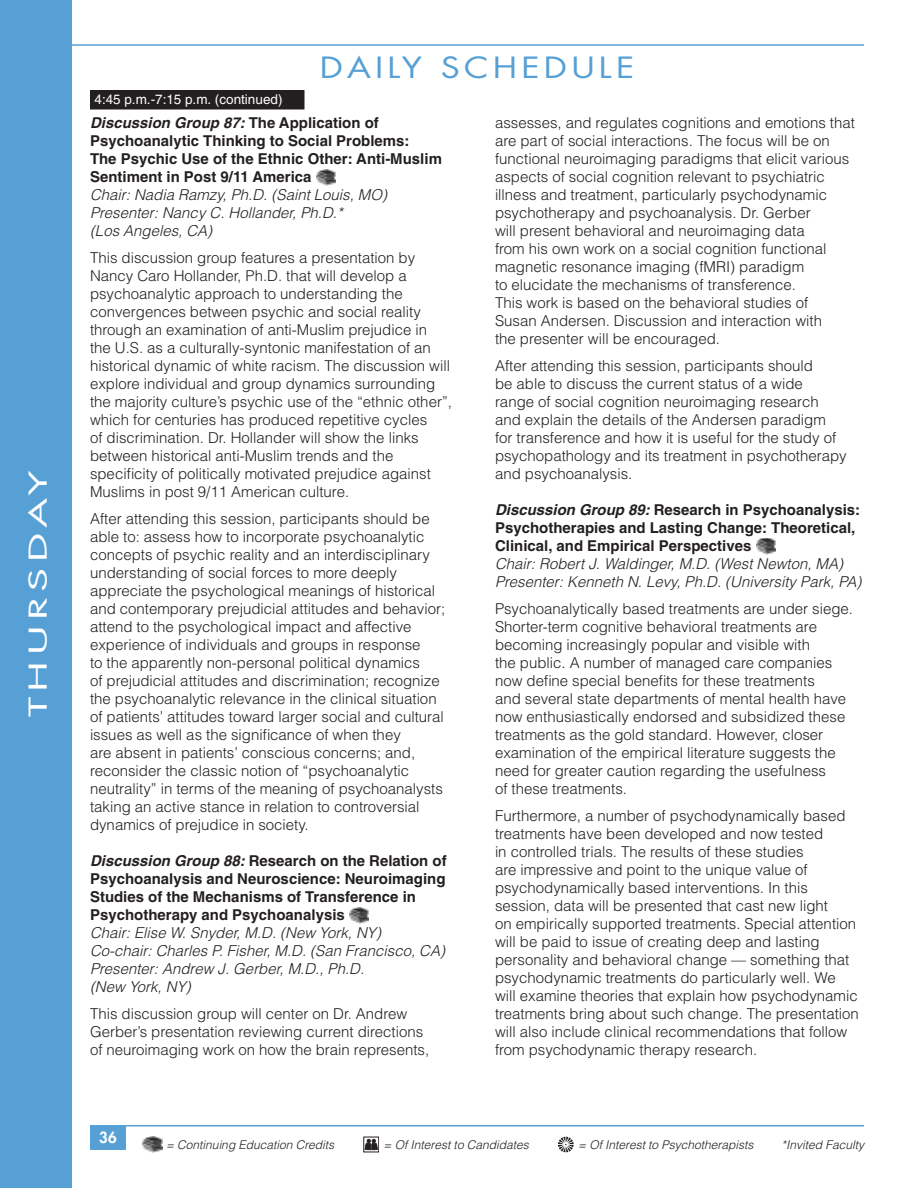
<style>
.page{position:relative;width:918px;height:1188px;background:#fff}
.page>*{position:absolute;margin:0;border:0;box-sizing:border-box;transform-origin:0 0}
.t1{font:28.5px "Futura";letter-spacing:.125em;color:#56a0d5;scale:1.2 1}
.t2{font:24px "Futura";letter-spacing:.125em;color:#fff;scale:1.8 1}
.t3{font:300 15px/18px "Helvetica";color:#231f20}
.t4{font:700 15px/18px "Helvetica";color:#231f20}
.t5{font:italic 300 15px/18px "Helvetica";color:#231f20}
.t6{font:800 15px "Futura";color:#fff}
.t7{font:13.5px "Helvetica";color:#fff}
.t8{font:italic 300 12px "Helvetica";color:#231f20}
.s1{font-style:italic}
</style>
<div class="page">
<img style="left:756px;top:538px;width:20px;height:17px">
<img style="left:350px;top:907px;width:19px;height:17px">
<img style="left:316px;top:169px;width:20px;height:17px">
<hr style="left:54px;top:44px;width:810px;height:2px;background:#56a0d5">
<div style="left:0;top:0;width:72px;height:1188px;background:#56a0d5"></div>
<div style="left:90px;top:90px;width:214px;height:20px;background:#231f20"></div>
<div style="left:90px;top:1126px;width:36px;height:24px;background:#56a0d5"></div>
<hr style="left:90px;top:1125px;width:774px;height:1px;background:#56a0d5">
<svg style="left:558px;top:1137px;width:16px;height:15px"></svg>
<div style="left:362px;top:1136px;width:18px;height:17px;background:#5f5c5d"></div>
<div style="left:364px;top:1137px;width:15px;height:15px;border:1px solid #231f20"></div>
<svg style="left:365px;top:1139px;width:12px;height:11px"></svg>
<svg style="left:142px;top:1139px;width:21px;height:12px"></svg>
<img style="left:143px;top:1136px;width:19px;height:17px">
<h2 class="t2" style="left:27px;top:717px;width:138px;rotate:-90deg">THURSDAY</h2>
<p class="t7" style="left:94px;top:95px;width:190px">4:45 p.m.-7:15 p.m. (continued)</p>
<h1 class="t1" style="left:320px;top:54px;width:264px">DAILY SCHEDULE</h1>
<p class="t4" style="left:90px;top:115px;width:354px"><span class="s1">Discussion Group 87:</span> The Application of Psychoanalytic Thinking to Social Problems:<br>The Psychic Use of the Ethnic Other: Anti-Muslim Sentiment in Post 9/11 America</p>
<p class="t5" style="left:90px;top:186px;width:299px">Chair: Nadia Ramzy, Ph.D. (Saint Louis, MO)<br>Presenter: Nancy C. Hollander, Ph.D.*<br>(Los Angeles, CA)</p>
<p class="t3" style="left:90px;top:249px;width:364px">This discussion group features a presentation by Nancy Caro Hollander, Ph.D. that will develop a psychoanalytic approach to understanding the convergences between psychic and social reality through an examination of anti-Muslim prejudice in<br>the U.S. as a culturally-syntonic manifestation of an historical dynamic of white racism. The discussion will explore individual and group dynamics surrounding the majority culture’s psychic use of the “ethnic other”, which for centuries has produced repetitive cycles<br>of discrimination. Dr. Hollander will show the links between historical anti-Muslim trends and the specificity of politically motivated prejudice against Muslims in post 9/11 American culture.</p>
<p class="t3" style="left:90px;top:510px;width:357px">After attending this session, participants should be able to: assess how to incorporate psychoanalytic concepts of psychic reality and an interdisciplinary understanding of social forces to more deeply appreciate the psychological meanings of historical and contemporary prejudicial attitudes and behavior; attend to the psychological impact and affective experience of individuals and groups in response<br>to the apparently non-personal political dynamics<br>of prejudicial attitudes and discrimination; recognize the psychoanalytic relevance in the clinical situation of patients’ attitudes toward larger social and cultural issues as well as the significance of when they<br>are absent in patients’ conscious concerns; and, reconsider the classic notion of “psychoanalytic neutrality” in terms of the meaning of psychoanalysts taking an active stance in relation to controversial dynamics of prejudice in society.</p>
<p class="t4" style="left:90px;top:853px;width:358px"><span class="s1">Discussion Group 88:</span> Research on the Relation of Psychoanalysis and Neuroscience: Neuroimaging Studies of the Mechanisms of Transference in Psychotherapy and Psychoanalysis</p>
<p class="t5" style="left:90px;top:924px;width:357px">Chair: Elise W. Snyder, M.D. (New York, NY)<br>Co-chair: Charles P. Fisher, M.D. (San Francisco, CA)<br>Presenter: Andrew J. Gerber, M.D., Ph.D.<br>(New York, NY)</p>
<p class="t3" style="left:90px;top:1005px;width:341px">This discussion group will center on Dr. Andrew<br>Gerber’s presentation reviewing current directions of neuroimaging work on how the brain represents,</p>
<p class="t3" style="left:495px;top:114px;width:361px">assesses, and regulates cognitions and emotions that are part of social interactions. The focus will be on functional neuroimaging paradigms that elicit various aspects of social cognition relevant to psychiatric illness and treatment, particularly psychodynamic psychotherapy and psychoanalysis. Dr. Gerber<br>will present behavioral and neuroimaging data<br>from his own work on a social cognition functional magnetic resonance imaging (fMRI) paradigm<br>to elucidate the mechanisms of transference.<br>This work is based on the behavioral studies of<br>Susan Andersen. Discussion and interaction with<br>the presenter will be encouraged.</p>
<p class="t3" style="left:495px;top:357px;width:353px">After attending this session, participants should<br>be able to discuss the current status of a wide<br>range of social cognition neuroimaging research and explain the details of the Andersen paradigm for transference and how it is useful for the study of psychopathology and its treatment in psychotherapy and psychoanalysis.</p>
<p class="t4" style="left:495px;top:502px;width:367px"><span class="s1">Discussion Group 89:</span> Research in Psychoanalysis:<br>Psychotherapies and Lasting Change: Theoretical,<br>Clinical, and Empirical Perspectives</p>
<p class="t5" style="left:495px;top:555px;width:368px">Chair: Robert J. Waldinger, M.D. (West Newton, MA)<br>Presenter: Kenneth N. Levy, Ph.D. (University Park, PA)</p>
<p class="t3" style="left:495px;top:600px;width:360px">Psychoanalytically based treatments are under siege.<br>Shorter-term cognitive behavioral treatments are becoming increasingly popular and visible with<br>the public. A number of managed care companies now define special benefits for these treatments<br>and several state departments of mental health have now enthusiastically endorsed and subsidized these treatments as the gold standard. However, closer examination of the empirical literature suggests the need for greater caution regarding the usefulness<br>of these treatments.</p>
<p class="t3" style="left:495px;top:807px;width:365px">Furthermore, a number of psychodynamically based treatments have been developed and now tested<br>in controlled trials. The results of these studies<br>are impressive and point to the unique value of psychodynamically based interventions. In this session, data will be presented that cast new light<br>on empirically supported treatments. Special attention will be paid to issue of creating deep and lasting personality and behavioral change — something that psychodynamic treatments do particularly well. We will examine theories that explain how psychodynamic treatments bring about such change. The presentation will also include clinical recommendations that follow from psychodynamic therapy research.</p>
<p class="t6" style="left:99px;top:1130px;width:19px">36</p>
<p class="t8" style="left:166px;top:1138px;width:170px">= Continuing Education Credits</p>
<p class="t8" style="left:384px;top:1138px;width:147px">= Of Interest to Candidates</p>
<p class="t8" style="left:578px;top:1138px;width:177px">= Of Interest to Psychotherapists</p>
<p class="t8" style="left:782px;top:1138px;width:84px">*Invited Faculty</p>
</div>
